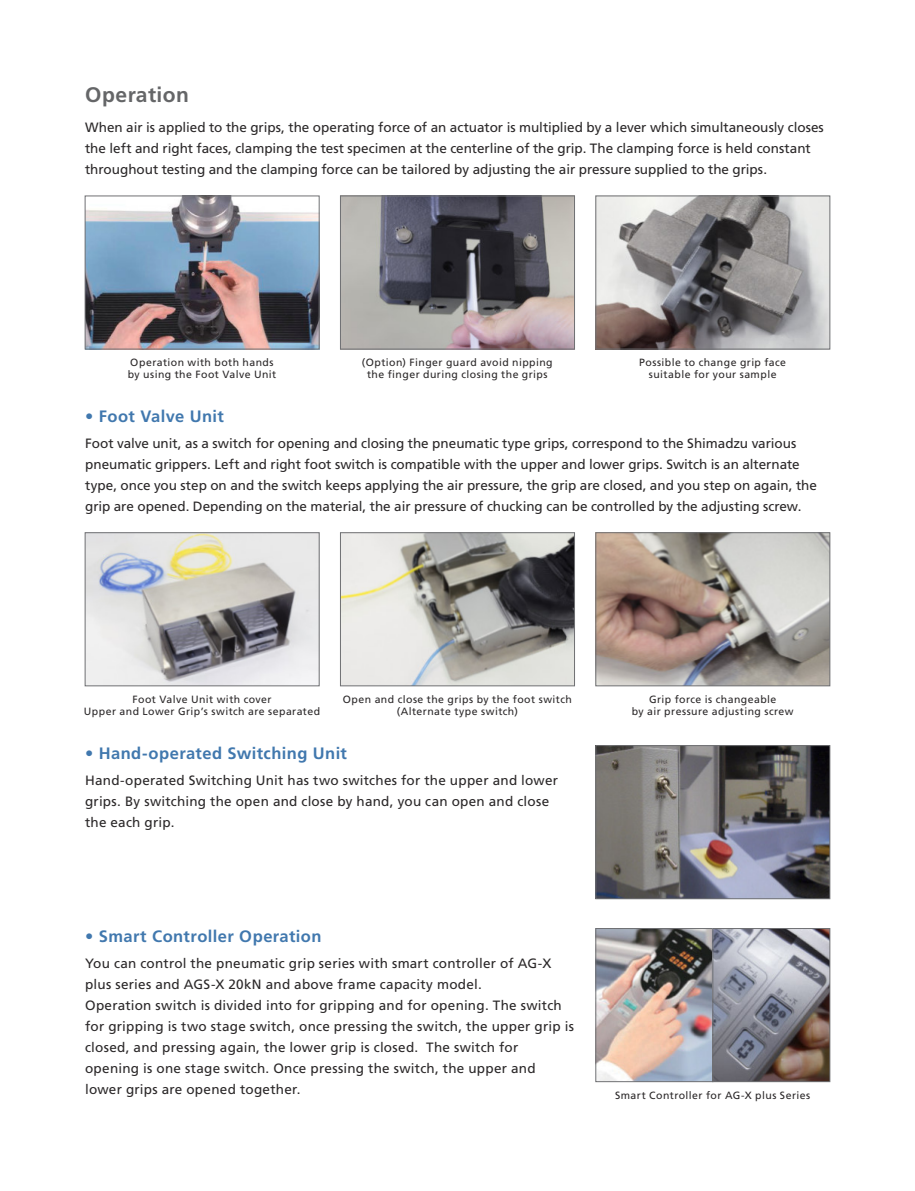
<style>
.page{position:relative;width:915px;height:1191px;background:#fff}
.page>*{position:absolute;margin:0;border:0;box-sizing:border-box;transform-origin:0 0}
.t1{font:700 21px "Frutiger LT Std";letter-spacing:.02em;color:#656668}
.t2{font:700 16.5px "Frutiger LT Std";letter-spacing:.025em;color:#4178ae}
.t3{font:13.5px/21px "Frutiger LT Std";letter-spacing:.005em;color:#2b2829}
.t4{font:10.5px/12.3px "Frutiger LT Std";letter-spacing:.04em;color:#2b2829;text-align:center}
</style>
<div class="page">
<img style="left:597px;top:198px;width:231px;height:149px">
<div style="left:595px;top:196px;width:235px;height:153px;border:1px solid #6f7073"></div>
<img style="left:342px;top:198px;width:230px;height:149px">
<div style="left:340px;top:196px;width:234px;height:153px;border:1px solid #6f7073"></div>
<img style="left:87px;top:198px;width:230px;height:149px">
<div style="left:85px;top:196px;width:234px;height:153px;border:1px solid #6f7073"></div>
<img style="left:342px;top:534px;width:230px;height:150px">
<div style="left:340px;top:532px;width:234px;height:154px;border:1px solid #6f7073"></div>
<img style="left:597px;top:534px;width:231px;height:150px">
<div style="left:595px;top:532px;width:235px;height:154px;border:1px solid #6f7073"></div>
<img style="left:597px;top:930px;width:114px;height:150px">
<div style="left:595px;top:928px;width:118px;height:154px;border:1px solid #6f7073"></div>
<img style="left:597px;top:747px;width:231px;height:150px">
<div style="left:595px;top:745px;width:235px;height:154px;border:1px solid #6f7073"></div>
<svg style="left:714px;top:930px;width:114px;height:150px;background:#8c8990"></svg>
<div style="left:712px;top:928px;width:118px;height:154px;border:1px solid #6f7073"></div>
<img style="left:87px;top:534px;width:230px;height:150px">
<div style="left:85px;top:532px;width:234px;height:154px;border:1px solid #6f7073"></div>
<h1 class="t1" style="left:85px;top:86px;width:105px">Operation</h1>
<p class="t3" style="left:85px;top:118px;width:740px">When air is applied to the grips, the operating force of an actuator is multiplied by a lever which simultaneously closes the left and right faces, clamping the test specimen at the centerline of the grip. The clamping force is held constant throughout testing and the clamping force can be tailored by adjusting the air pressure supplied to the grips.</p>
<p class="t4" style="left:128px;top:357px;width:150px;text-align:left">Operation with both hands by using the Foot Valve Unit</p>
<p class="t2" style="left:85px;top:410px;width:140px">• Foot Valve Unit</p>
<p class="t4" style="left:362px;top:357px;width:192px">(Option) Finger guard avoid nipping the finger during closing the grips</p>
<p class="t4" style="left:639px;top:357px;width:148px">Possible to change grip face suitable for your sample</p>
<p class="t3" style="left:85px;top:433px;width:733px">Foot valve unit, as a switch for opening and closing the pneumatic type grips, correspond to the Shimadzu various pneumatic grippers. Left and right foot switch is compatible with the upper and lower grips. Switch is an alternate type, once you step on and the switch keeps applying the air pressure, the grip are closed, and you step on again, the grip are opened. Depending on the material, the air pressure of chucking can be controlled by the adjusting screw.</p>
<p class="t4" style="left:84px;top:694px;width:238px">Foot Valve Unit with cover<br>Upper and Lower Grip’s switch are separated</p>
<p class="t4" style="left:343px;top:694px;width:230px">Open and close the grips by the foot switch (Alternate type switch)</p>
<p class="t4" style="left:631px;top:694px;width:163px">Grip force is changeable<br>by air pressure adjusting screw</p>
<p class="t2" style="left:85px;top:746px;width:263px">• Hand-operated Switching Unit</p>
<p class="t3" style="left:85px;top:770px;width:474px">Hand-operated Switching Unit has two switches for the upper and lower grips. By switching the open and close by hand, you can open and close the each grip.</p>
<p class="t2" style="left:85px;top:929px;width:238px">• Smart Controller Operation</p>
<p class="t3" style="left:85px;top:953px;width:490px">You can control the pneumatic grip series with smart controller of AG-X plus series and AGS-X 20kN and above frame capacity model.<br>Operation switch is divided into for gripping and for opening. The switch for gripping is two stage switch, once pressing the switch, the upper grip is closed, and pressing again, the lower grip is closed. The switch for opening is one stage switch. Once pressing the switch, the upper and lower grips are opened together.</p>
<p class="t4" style="left:615px;top:1089px;width:197px">Smart Controller for AG-X plus Series</p>
</div>
